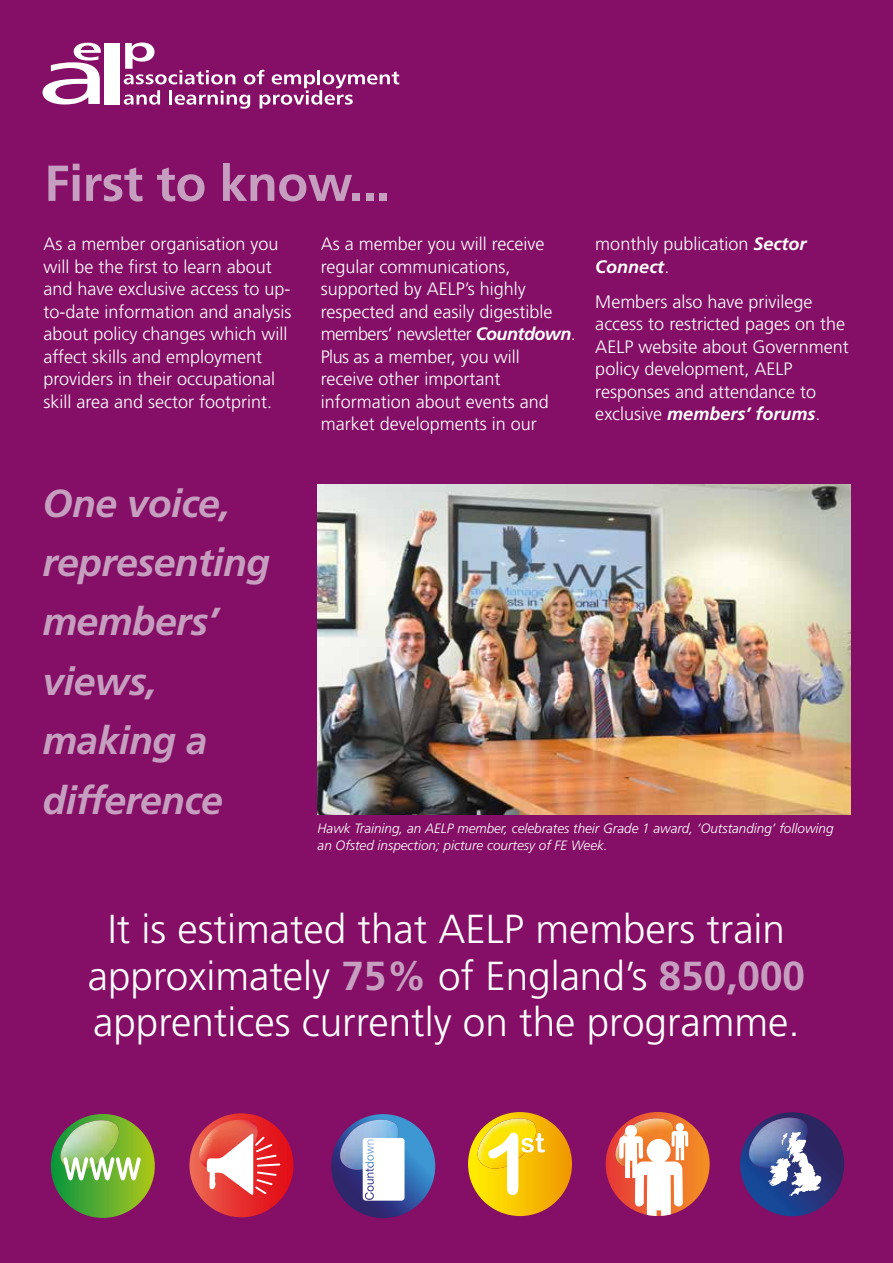
<style>
.page{position:relative;width:893px;height:1263px;background:#850f66}
.page>*{position:absolute;margin:0;border:0;box-sizing:border-box;transform-origin:0 0}
.t1{font:700 50.55px "Frutiger";letter-spacing:-.01em;color:#c69fc0}
.t2{font:300 40.5px/46.5px "Frutiger";color:#fff;text-align:center}
.t3{font:italic 700 39px/59.4px "Frutiger";letter-spacing:-.015em;color:#c69fc0}
.t4{font:300 18px/22.5px "Frutiger";color:#fff}
.t5{font:italic 300 13.5px/16.5px "Frutiger";color:#fff}
.s1{font-weight:700;font-style:italic}
.s2{font-weight:700;color:#c69fc0}
</style>
<div class="page">
<svg style="left:124px;top:43px;width:275px;height:66px"></svg>
<div style="left:105px;top:43px;width:15px;height:62px;background:#fff"></div>
<svg style="left:43px;top:43px;width:58px;height:62px"></svg>
<div style="left:189px;top:1113px;width:104px;height:104px;background:linear-gradient(to right,#e86352,#e20611);border-radius:52px"></div>
<svg style="left:199px;top:1120px;width:81px;height:75px;background:#eb7472"></svg>
<svg style="left:331px;top:1114px;width:104px;height:104px"></svg>
<svg style="left:51px;top:1114px;width:104px;height:104px"></svg>
<svg style="left:740px;top:1112px;width:104px;height:104px"></svg>
<svg style="left:606px;top:1112px;width:104px;height:104px"></svg>
<svg style="left:468px;top:1112px;width:104px;height:104px"></svg>
<img style="left:318px;top:485px;width:532px;height:329px">
<h1 class="t1" style="left:44px;top:154px;width:348px">First to know...</h1>
<p class="t4" style="left:43px;top:233px;width:250px">As a member organisation you will be the first to learn about and have exclusive access to up&shy;to-date information and analysis about policy changes which will affect skills and employment providers in their occupational skill area and sector footprint.</p>
<p class="t4" style="left:321px;top:233px;width:257px">As a member you will receive regular communications, supported by AELP’s highly respected and easily digestible members’ newsletter <span class="s1">Countdown</span>.<br>Plus as a member, you will receive other important information about events and market developments in our</p>
<p class="t4" style="left:595px;top:233px;width:213px">monthly publication <span class="s1">Sector<br>Connect</span>.</p>
<p class="t4" style="left:595px;top:290px;width:255px">Members also have privilege access to restricted pages on the<br>AELP website about Government policy development, AELP responses and attendance to exclusive <span class="s1">members’ forums</span>.</p>
<h3 class="t3" style="left:43px;top:473px;width:229px">One voice, representing members’ views, making a difference</h3>
<p class="t5" style="left:318px;top:820px;width:517px">Hawk Training, an AELP member, celebrates their Grade 1 award, ‘Outstanding’ following an Ofsted inspection; picture courtesy of FE Week.</p>
<h2 class="t2" style="left:88px;top:906px;width:719px">It is estimated that AELP members train approximately <span class="s2">75%</span> of England’s <span class="s2">850,000 </span>apprentices currently on the programme.</h2>
</div>
